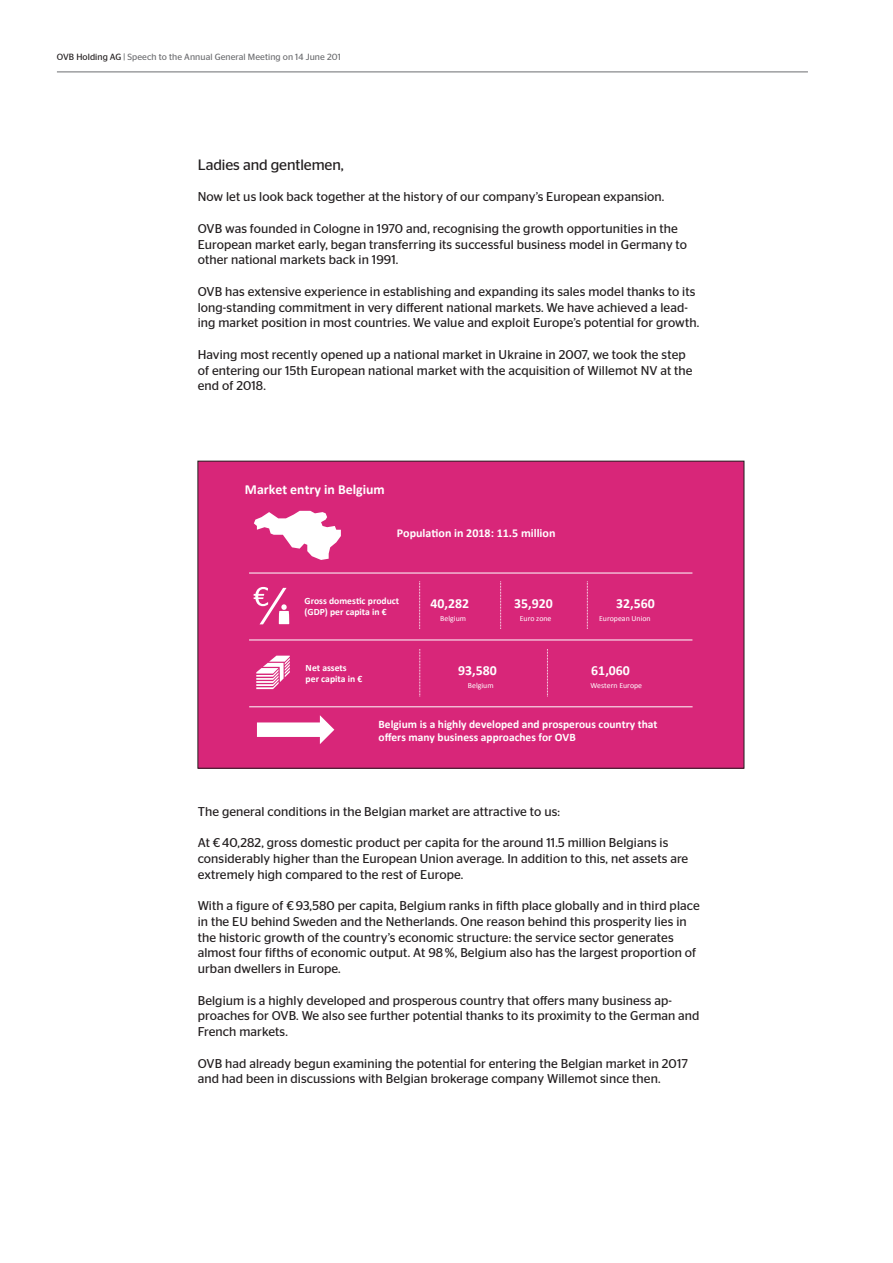
<style>
.page{position:relative;width:893px;height:1263px;background:#fff}
.page>*{position:absolute;margin:0;border:0;box-sizing:border-box;transform-origin:0 0}
.t1{font:15px "Stag Sans";letter-spacing:-.005em;color:#231f20}
.t2{font:700 13.8px "Calibri";color:#fff}
.t3{font:12.75px/15.8px "Stag Sans";letter-spacing:.005em;color:#231f20}
.t4{font:700 12px "Calibri";color:#fff}
.t5{font:700 11.4px/13.2px "Calibri";color:#fff}
.t6{font:700 9.6px/11.4px "Calibri";color:#fff}
.t7{font:9px "Stag Sans";letter-spacing:.01em;color:#6c6d70}
.t8{font:7.8px "Calibri";color:#fff}
.s1{color:#231f20}
</style>
<div class="page">
<hr style="left:57px;top:72px;width:751px;height:1px;background:#6c6d70">
<div style="left:198px;top:461px;width:546px;height:307px;background:#d82679"></div>
<svg style="left:254px;top:511px;width:87px;height:49px"></svg>
<hr style="left:249px;top:573px;width:443px;height:1px;background:#fff">
<hr style="left:249px;top:640px;width:443px;height:1px;background:#fff">
<hr style="left:249px;top:706px;width:444px;height:1px;background:#fff">
<svg style="left:547px;top:649px;width:1px;height:47px"></svg>
<svg style="left:419px;top:581px;width:1px;height:48px"></svg>
<svg style="left:500px;top:581px;width:1px;height:48px"></svg>
<svg style="left:587px;top:581px;width:1px;height:48px"></svg>
<svg style="left:419px;top:649px;width:1px;height:47px"></svg>
<svg style="left:256px;top:656px;width:34px;height:33px"></svg>
<svg style="left:254px;top:587px;width:35px;height:37px"></svg>
<svg style="left:257px;top:715px;width:77px;height:29px"></svg>
<p class="t7" style="left:57px;top:51px;width:285px"><span class="s1">OVB Holding AG</span> | Speech to the Annual General Meeting on 14 June 201</p>
<p class="t1" style="left:198px;top:156px;width:148px">Ladies and gentlemen,</p>
<p class="t3" style="left:198px;top:189px;width:468px">Now let us look back together at the history of our company’s European expansion.</p>
<p class="t3" style="left:198px;top:220px;width:491px">OVB was founded in Cologne in 1970 and, recognising the growth opportunities in the<br>European market early, began transferring its successful business model in Germany to other national markets back in 1991.</p>
<p class="t3" style="left:198px;top:283px;width:503px">OVB has extensive experience in establishing and expanding its sales model thanks to its long-standing commitment in very different national markets. We have achieved a lead&shy;ing market position in most countries. We value and exploit Europe’s potential for growth.</p>
<p class="t3" style="left:198px;top:346px;width:496px">Having most recently opened up a national market in Ukraine in 2007, we took the step of entering our 15th European national market with the acquisition of Willemot NV at the end of 2018.</p>
<p class="t2" style="left:245px;top:480px;width:141px">Market entry in Belgium</p>
<p class="t4" style="left:397px;top:525px;width:160px">Popula3on in 2018: 11.5 million</p>
<p class="t6" style="left:305px;top:595px;width:96px">Gross domes3c product (GDP) per capita in €</p>
<p class="t6" style="left:306px;top:662px;width:58px">Net assets per capita in €</p>
<p class="t2" style="left:431px;top:595px;width:40px">40,282</p>
<p class="t8" style="left:440px;top:614px;width:27px">Belgium</p>
<p class="t2" style="left:514px;top:595px;width:40px">35,920</p>
<p class="t2" style="left:616px;top:595px;width:40px">32,560</p>
<p class="t8" style="left:599px;top:614px;width:53px">European Union</p>
<p class="t8" style="left:520px;top:614px;width:33px">Euro zone</p>
<p class="t2" style="left:458px;top:662px;width:40px">93,580</p>
<p class="t2" style="left:591px;top:662px;width:40px">61,060</p>
<p class="t8" style="left:468px;top:681px;width:27px">Belgium</p>
<p class="t8" style="left:590px;top:681px;width:53px">Western Europe</p>
<p class="t5" style="left:378px;top:718px;width:280px">Belgium is a highly developed and prosperous country that offers many business approaches for OVB</p>
<p class="t3" style="left:198px;top:803px;width:364px">The general conditions in the Belgian market are attractive to us:</p>
<p class="t3" style="left:198px;top:835px;width:492px">At €40,282, gross domestic product per capita for the around 11.5 million Belgians is considerably higher than the European Union average. In addition to this, net assets are extremely high compared to the rest of Europe.</p>
<p class="t3" style="left:198px;top:898px;width:503px">With a figure of €93,580 per capita, Belgium ranks in fifth place globally and in third place in the EU behind Sweden and the Netherlands. One reason behind this prosperity lies in the historic growth of the country’s economic structure: the service sector generates almost four fifths of economic output. At 98%, Belgium also has the largest proportion of urban dwellers in Europe.</p>
<p class="t3" style="left:198px;top:992px;width:503px">Belgium is a highly developed and prosperous country that offers many business ap&shy;proaches for OVB. We also see further potential thanks to its proximity to the German and<br>French markets.</p>
<p class="t3" style="left:198px;top:1055px;width:492px">OVB had already begun examining the potential for entering the Belgian market in 2017 and had been in discussions with Belgian brokerage company Willemot since then.</p>
</div>
